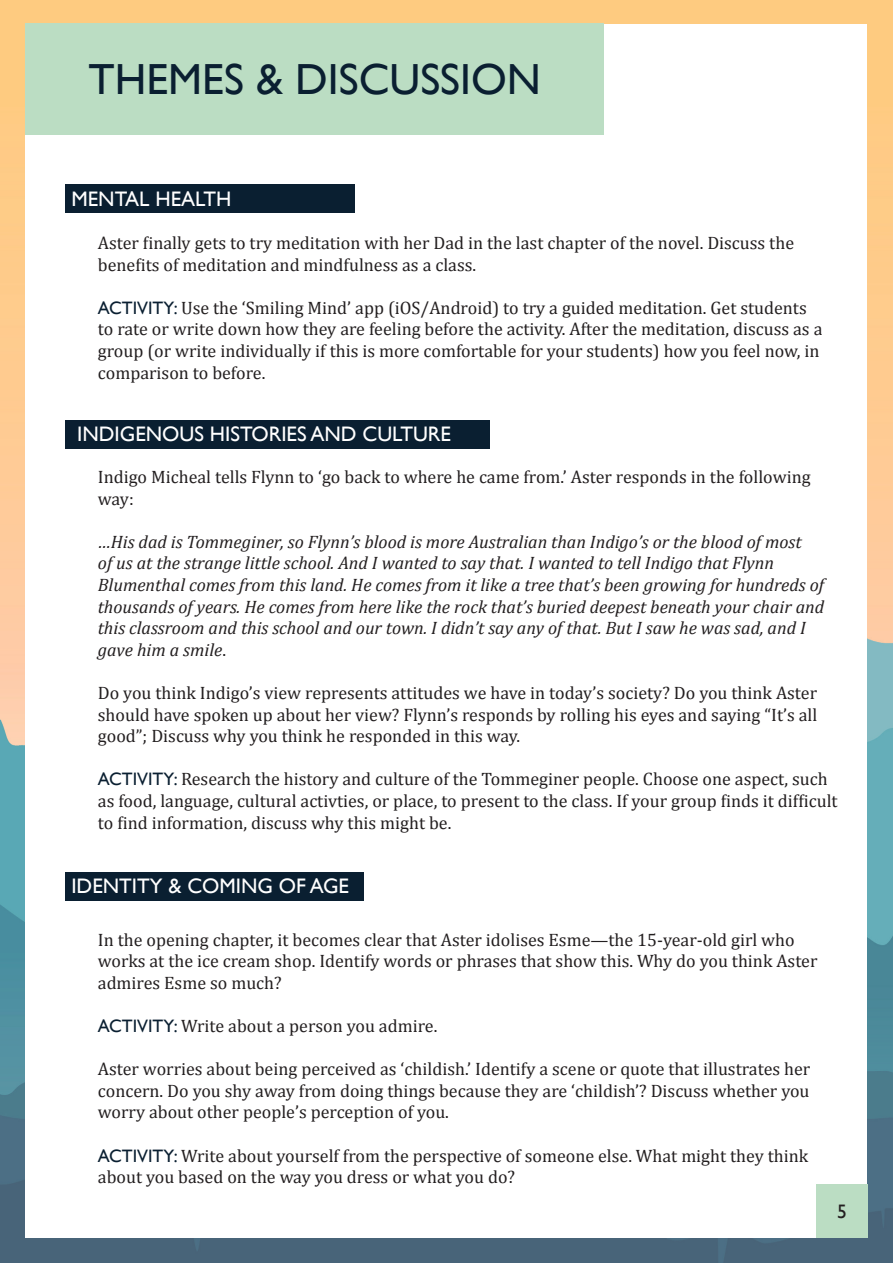
<style>
.page{position:relative;width:893px;height:1263px;background:#fff}
.page>*{position:absolute;margin:0;border:0;box-sizing:border-box;transform-origin:0 0}
.t1{font:43.5px "Gill Sans";color:#0a1f31}
.t2{font:21px "Gill Sans";color:#fff}
.t3{font:19.5px "Gill Sans";color:#231f20}
.Body{font:18px/21.6px "Cambria";color:#231f20}
.Body-2{font:italic 18px/21.6px "Cambria";color:#231f20}
.s1{font-family:"Gill Sans";color:#0a1f31}
.s2{font-style:normal}
</style>
<div class="page">
<img style="left:0;top:0;width:893px;height:1263px">
<div style="left:26px;top:24px;width:841px;height:1213px;background:#fff"></div>
<div style="left:816px;top:1184px;width:51px;height:53px;background:#bbddc3"></div>
<div style="left:66px;top:184px;width:289px;height:29px;background:#0a1f31"></div>
<div style="left:26px;top:24px;width:578px;height:111px;background:#bbddc3"></div>
<div style="left:66px;top:420px;width:424px;height:28px;background:#0a1f31"></div>
<div style="left:66px;top:872px;width:298px;height:28px;background:#0a1f31"></div>
<p class="t1" style="left:89px;top:54px;width:454px">THEMES &amp; DISCUSSION</p>
<p class="t2" style="left:71px;top:186px;width:162px">MENTAL HEALTH</p>
<p class="Body" style="left:98px;top:232px;width:698px">Aster finally gets to try meditation with her Dad in the last chapter of the novel. Discuss the benefits of meditation and mindfulness as a class.</p>
<p class="Body" style="left:98px;top:297px;width:726px"><span class="s1">ACTIVITY:</span> Use the ‘Smiling Mind’ app (iOS/Android) to try a guided meditation. Get students to rate or write down how they are feeling before the activity. After the meditation, discuss as a group (or write individually if this is more comfortable for your students) how you feel now, in comparison to before.</p>
<p class="t2" style="left:77px;top:422px;width:375px">INDIGENOUS HISTORIES AND CULTURE</p>
<p class="Body" style="left:98px;top:466px;width:714px">Indigo Micheal tells Flynn to ‘go back to where he came from.’ Aster responds in the following way:</p>
<p class="Body-2" style="left:98px;top:530px;width:728px">…His dad is Tommeginer, so Flynn’s blood is more Australian than Indigo’s or the blood of most<br>of us at the strange little school. And I wanted to say that. I wanted to tell Indigo that Flynn Blumenthal comes from this land. He comes from it like a tree that’s been growing for hundreds of thousands of years. He comes from here like the rock that’s buried deepest beneath your chair and this classroom and this school and our town. I didn’t say any of that. But I saw he was sad, and I gave him a smile<span class="s2">.</span></p>
<p class="Body" style="left:98px;top:682px;width:721px;text-align:justify">Do you think Indigo’s view represents attitudes we have in today’s society? Do you think Aster should have spoken up about her view? Flynn’s responds by rolling his eyes and saying “It’s all good”; Discuss why you think he responded in this way.</p>
<p class="Body" style="left:98px;top:768px;width:741px"><span class="s1">ACTIVITY:</span> Research the history and culture of the Tommeginer people. Choose one aspect, such as food, language, cultural activties, or place, to present to the class. If your group finds it difficult to find information, discuss why this might be.</p>
<p class="t2" style="left:71px;top:874px;width:279px">IDENTITY &amp; COMING OF AGE</p>
<p class="Body" style="left:98px;top:928px;width:721px">In the opening chapter, it becomes clear that Aster idolises Esme—the 15-year-old girl who works at the ice cream shop. Identify words or phrases that show this. Why do you think Aster admires Esme so much?</p>
<p class="Body" style="left:98px;top:1015px;width:341px"><span class="s1">ACTIVITY:</span> Write about a person you admire.</p>
<p class="Body" style="left:98px;top:1058px;width:714px;text-align:justify">Aster worries about being perceived as ‘childish.’ Identify a scene or quote that illustrates her concern. Do you shy away from doing things because they are ‘childish’? Discuss whether you worry about other people’s perception of you.</p>
<p class="Body" style="left:98px;top:1144px;width:712px"><span class="s1">ACTIVITY:</span> Write about yourself from the perspective of someone else. What might they think about you based on the way you dress or what you do?</p>
<p class="t3" style="left:837px;top:1199px;width:11px">5</p>
</div>
